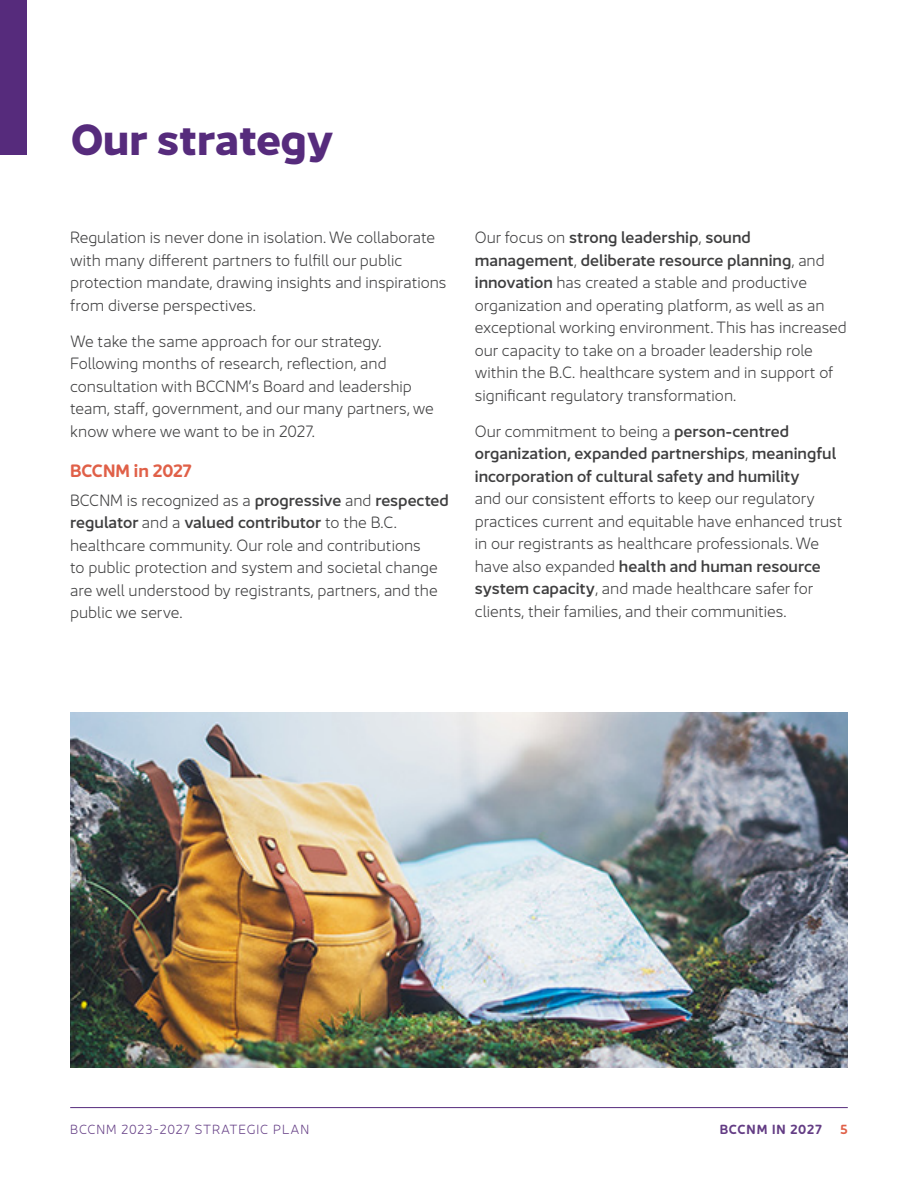
<style>
.page{position:relative;width:918px;height:1188px;background:#fff}
.page>*{position:absolute;margin:0;border:0;box-sizing:border-box;transform-origin:0 0}
.t1{font:700 42px "Jano Sans Pro";color:#562b7c}
.t2{font:600 17.25px "Jano Sans Pro";letter-spacing:-.015em;color:#e06048}
.Body{font:300 15.75px/22.5px "Jano Sans Pro";color:#3e3e3f}
.t3{font:300 12.75px "Jano Sans Pro";letter-spacing:.06em;color:#633c84}
.Body-2{font:600 12.75px "Jano Sans Pro";letter-spacing:.055em;color:#633c84}
.t4{font:600 12.75px "Jano Sans Pro";color:#e06048}
.s1{font-weight:500}
</style>
<div class="page">
<hr style="left:70px;top:1107px;width:778px;height:1px;background:#562b7c">
<div style="left:0;top:0;width:27px;height:155px;background:#562b7c"></div>
<img style="left:70px;top:712px;width:778px;height:356px">
<h1 class="t1" style="left:71px;top:103px;width:264px">Our strategy</h1>
<p class="Body" style="left:70px;top:225px;width:378px">Regulation is never done in isolation. We collaborate with many different partners to fulfill our public protection mandate, drawing insights and inspirations from diverse perspectives.</p>
<p class="Body" style="left:70px;top:329px;width:365px">We take the same approach for our strategy.<br>Following months of research, reflection, and consultation with BCCNM’s Board and leadership team, staff, government, and our many partners, we know where we want to be in 2027.</p>
<h3 class="t2" style="left:70px;top:456px;width:123px">BCCNM in 2027</h3>
<p class="Body" style="left:70px;top:488px;width:380px">BCCNM is recognized as a <span class="s1">progressive</span> and <span class="s1">respected regulator</span> and a <span class="s1">valued contributor</span> to the B.C. healthcare community. Our role and contributions<br>to public protection and system and societal change are well understood by registrants, partners, and the public we serve.</p>
<p class="Body" style="left:475px;top:225px;width:374px">Our focus on <span class="s1">strong leadership</span>, <span class="s1">sound management</span>, <span class="s1">deliberate resource planning</span>, and <span class="s1">innovation</span> has created a stable and productive organization and operating platform, as well as an exceptional working environment. This has increased our capacity to take on a broader leadership role within the B.C. healthcare system and in support of significant regulatory transformation.</p>
<p class="Body" style="left:475px;top:419px;width:369px">Our commitment to being a <span class="s1">person-centred organization, expanded partnerships</span>, <span class="s1">meaningful incorporation of cultural safety and humility<br></span>and our consistent efforts to keep our regulatory practices current and equitable have enhanced trust in our registrants as healthcare professionals. We have also expanded <span class="s1">health and human resource system capacity</span>, and made healthcare safer for clients, their families, and their communities.</p>
<p class="t3" style="left:70px;top:1120px;width:240px">BCCNM 2023-2027 STRATEGIC PLAN</p>
<p class="t4" style="left:840px;top:1119px;width:9px">5</p>
<p class="Body-2" style="left:720px;top:1119px;width:104px">BCCNM IN 2027</p>
</div>
